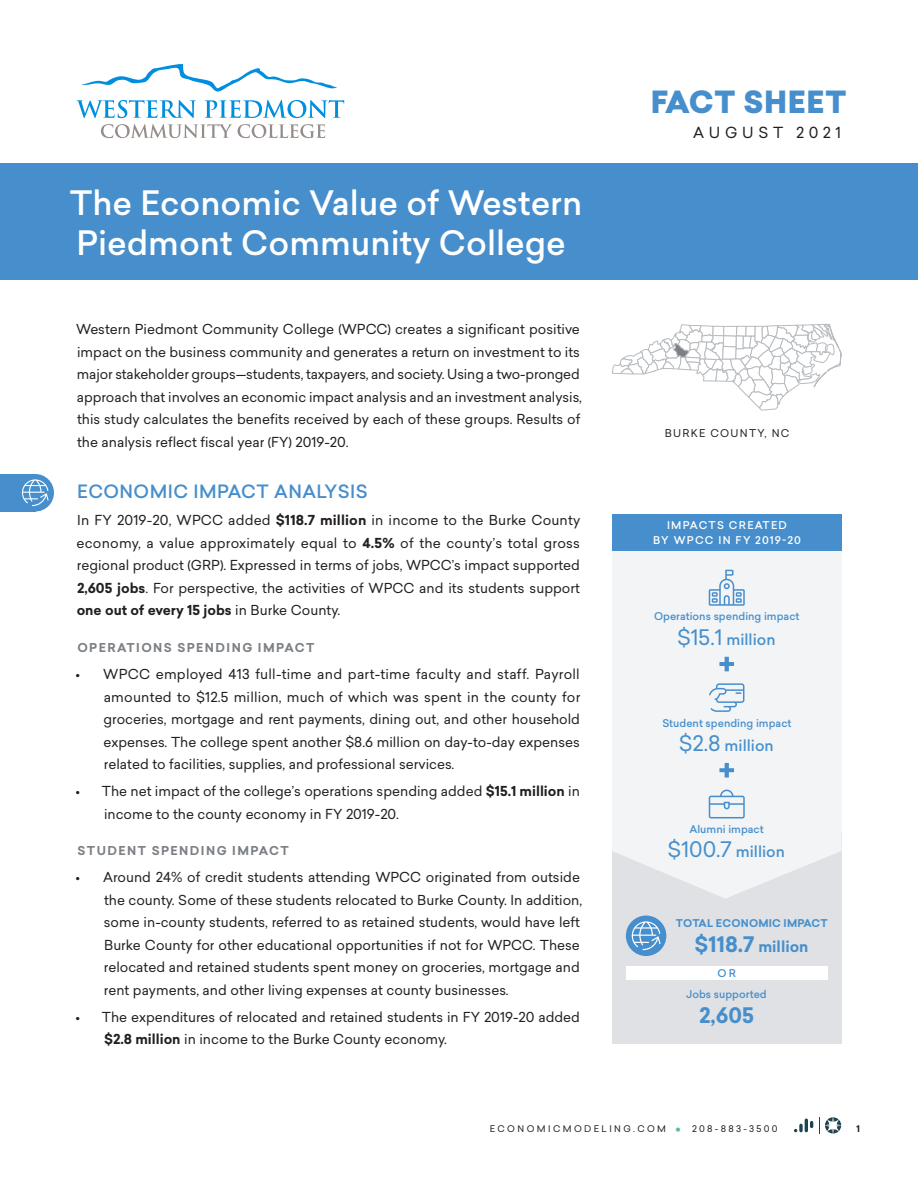
<style>
.page{position:relative;width:918px;height:1188px;background:#fff}
.page>*{position:absolute;margin:0;border:0;box-sizing:border-box;transform-origin:0 0}
.t1{font:500 33px/39.6px "Sailec";color:#fff}
.t2{font:900 30px "Sailec";letter-spacing:.02em;color:#468fcc}
.t3{font:700 21px "Sailec";color:#468fcc}
.FS_Heading_1{font:500 18px "Sailec";letter-spacing:.025em;color:#468fcc}
.t4{font:500 15px "Sailec";color:#468fcc}
.t5{font:700 15px "Sailec";color:#468fcc}
.t6{font:15px "Sailec";letter-spacing:.31em;color:#231f20}
.t7{font:13.5px/22.5px "Sailec";color:#231f20}
.FS_Heading_2{font:700 12px "Sailec";letter-spacing:.12em;color:#7c8084}
.t8{font:500 10.5px "Sailec";color:#468fcc}
.Figure_title{font:500 10.5px/15px "Sailec";letter-spacing:.12em;color:#fff;text-align:center}
.t9{font:700 10.5px "Sailec";letter-spacing:.02em;color:#468fcc}
.t10{font:10.5px "Sailec";letter-spacing:.12em;color:#231f20}
.t11{font:9px "Sailec";letter-spacing:.27em;color:#231f20}
.t12{font:700 9px "Sailec";color:#231f20}
.s1{font-weight:700}
.s2{font-weight:400;font-size:21px}
.s3{font-size:21px}
.s4{font-size:17.25px;color:#5abf8b}
</style>
<div class="page">
<svg style="left:794px;top:1119px;width:19px;height:13px"></svg>
<svg style="left:819px;top:1117px;width:22px;height:17px"></svg>
<div style="left:0;top:163px;width:918px;height:117px;background:#468fcc"></div>
<div style="left:0;top:474px;width:35px;height:38px;background:#468fcc"></div>
<div style="left:16px;top:474px;width:38px;height:37px;background:#468fcc;border-radius:50%"></div>
<svg style="left:22px;top:479px;width:27px;height:27px"></svg>
<svg style="left:81px;top:64px;width:256px;height:28px"></svg>
<svg style="left:76px;top:100px;width:120px;height:18px"></svg>
<svg style="left:205px;top:100px;width:139px;height:18px"></svg>
<svg style="left:101px;top:124px;width:224px;height:14px"></svg>
<svg style="left:612px;top:324px;width:230px;height:87px"></svg>
<div style="left:612px;top:832px;width:230px;height:212px;background:#dfe1e4"></div>
<svg style="left:612px;top:551px;width:229px;height:347px;fill:#f2f4f6"></svg>
<svg style="left:719px;top:657px;width:15px;height:14px"></svg>
<svg style="left:719px;top:763px;width:15px;height:15px"></svg>
<div style="left:612px;top:514px;width:230px;height:37px;background:#468fcc"></div>
<div style="left:626px;top:966px;width:202px;height:14px;background:#fff"></div>
<div style="left:626px;top:916px;width:40px;height:40px;background:#468fcc;border-radius:50%"></div>
<svg style="left:632px;top:921px;width:29px;height:29px"></svg>
<svg style="left:709px;top:570px;width:36px;height:36px"></svg>
<svg style="left:709px;top:683px;width:35px;height:29px"></svg>
<svg style="left:709px;top:790px;width:36px;height:28px"></svg>
<p class="t2" style="left:651px;top:80px;width:197px">FACT SHEET</p>
<p class="t1" style="left:70px;top:183px;width:514px">The Economic Value of Western<br>Piedmont Community College</p>
<p class="t7" style="left:76px;top:318px;width:507px">Western Piedmont Community College (WPCC) creates a significant positive impact on the business community and generates a return on investment to its major stakeholder groups—students, taxpayers, and society. Using a two-pronged approach that involves an economic impact analysis and an investment analysis, this study calculates the benefits received by each of these groups. Results of the analysis reflect fiscal year (FY) 2019-20.</p>
<p class="FS_Heading_1" style="left:77px;top:479px;width:292px">ECONOMIC IMPACT ANALYSIS</p>
<p class="t7" style="left:77px;top:509px;width:505px;text-align:justify">In FY 2019-20, WPCC added <span class="s1">$118.7 million</span> in income to the Burke County economy, a value approximately equal to <span class="s1">4.5%</span> of the county’s total gross regional product (GRP). Expressed in terms of jobs, WPCC’s impact supported <span class="s1">2,605 jobs</span>. For perspective, the activities of WPCC and its students support <span class="s1">one out of every 15 jobs</span> in Burke County.</p>
<p class="FS_Heading_2" style="left:77px;top:639px;width:239px">OPERATIONS SPENDING IMPACT</p>
<p class="t7" style="left:104px;top:663px;width:478px;text-align:justify;text-indent:-28px">• WPCC employed 413 full-time and part-time faculty and staff. Payroll amounted to $12.5 million, much of which was spent in the county for groceries, mortgage and rent payments, dining out, and other household expenses. The college spent another $8.6 million on day-to-day expenses related to facilities, supplies, and professional services.</p>
<p class="t7" style="left:104px;top:780px;width:477px;text-indent:-29px">• The net impact of the college’s operations spending added <span class="s1">$15.1 million</span> in income to the county economy in FY 2019-20.</p>
<p class="FS_Heading_2" style="left:78px;top:842px;width:213px">STUDENT SPENDING IMPACT</p>
<p class="t7" style="left:104px;top:866px;width:480px;text-indent:-28px">• Around 24% of credit students attending WPCC originated from outside the county. Some of these students relocated to Burke County. In addition, some in-county students, referred to as retained students, would have left Burke County for other educational opportunities if not for WPCC. These relocated and retained students spent money on groceries, mortgage and rent payments, and other living expenses at county businesses.</p>
<p class="t7" style="left:104px;top:1006px;width:477px;text-indent:-29px">• The expenditures of relocated and retained students in FY 2019-20 added <span class="s1">$2.8 million</span> in income to the Burke County economy.</p>
<p class="t6" style="left:693px;top:122px;width:149px">AUGUST 2021</p>
<p class="t10" style="left:665px;top:426px;width:126px">BURKE COUNTY, NC</p>
<p class="Figure_title" style="left:653px;top:518px;width:150px">IMPACTS CREATED<br>BY WPCC IN FY 2019-20</p>
<p class="t8" style="left:654px;top:609px;width:147px">Operations spending impact</p>
<p class="t4" style="left:677px;top:629px;width:100px"><span class="s2">$15.1</span> million</p>
<p class="t8" style="left:662px;top:715px;width:131px">Student spending impact</p>
<p class="t4" style="left:679px;top:735px;width:96px"><span class="s2">$2.8</span> million</p>
<p class="t8" style="left:689px;top:822px;width:76px">Alumni impact</p>
<p class="t4" style="left:668px;top:841px;width:119px"><span class="s2">$100.7</span> million</p>
<p class="t9" style="left:676px;top:916px;width:153px">TOTAL ECONOMIC IMPACT</p>
<p class="t5" style="left:695px;top:936px;width:116px"><span class="s3">$118.7</span> million</p>
<p class="t8" style="left:718px;top:966px;width:20px">OR</p>
<p class="t8" style="left:686px;top:987px;width:82px">Jobs supported</p>
<p class="t3" style="left:699px;top:1000px;width:56px">2,605</p>
<p class="t11" style="left:490px;top:1123px;width:289px">ECONOMICMODELING.COM <span class="s4">•</span> 208-883-3500</p>
<p class="t12" style="left:856px;top:1123px;width:5px">1</p>
</div>
